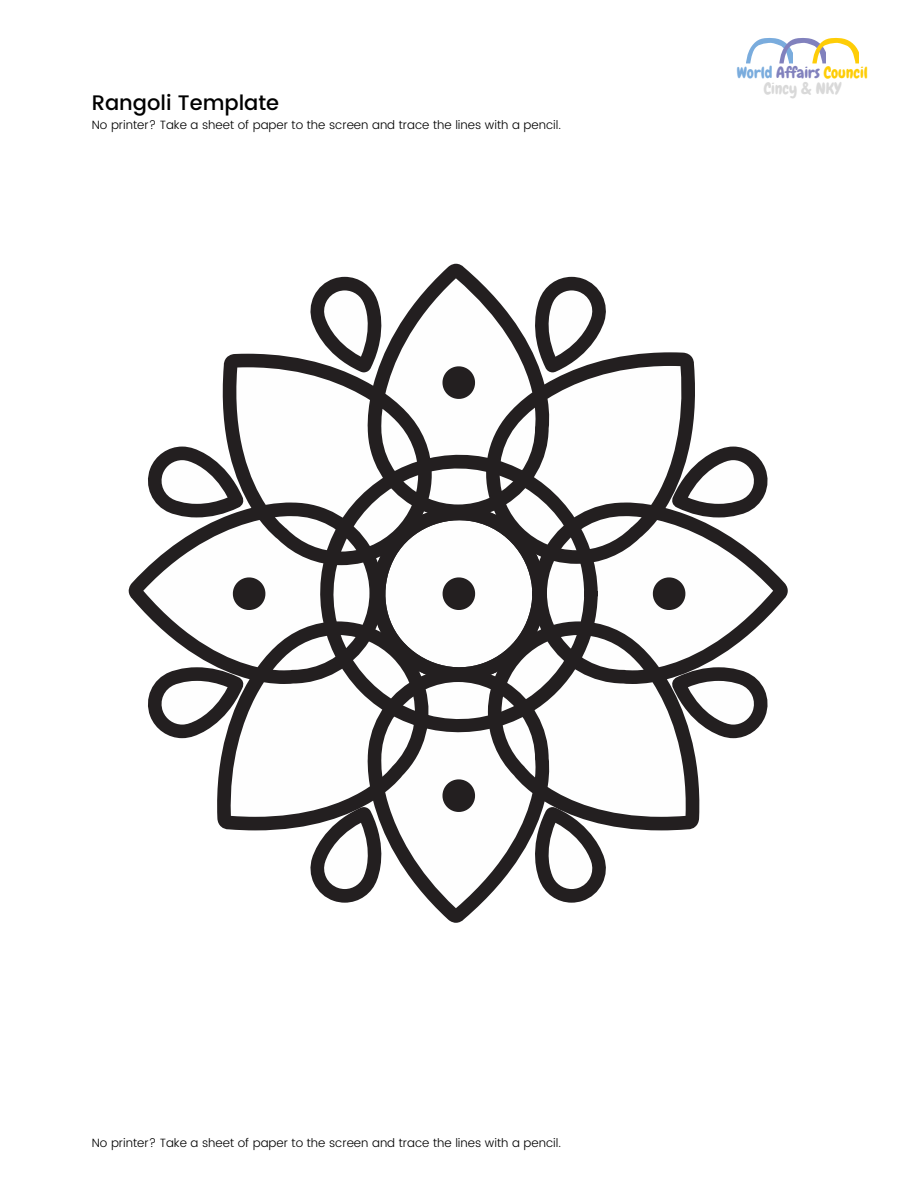
<style>
.page{position:relative;width:918px;height:1188px;background:#fff}
.page>*{position:absolute;margin:0;border:0;box-sizing:border-box;transform-origin:0 0}
.t1{font:500 21px "Poppins";color:#000}
.t2{font:15.9px/15.6px "Chewy";color:#d9d9d9;text-align:center}
.t3{font:300 12px "Poppins";color:#000}
.s1{color:#7aacdd}
.s2{color:#8181bd}
.s3{color:#fecd07}
</style>
<div class="page">
<svg style="left:129px;top:264px;width:659px;height:659px"></svg>
<svg style="left:309px;top:277px;width:80px;height:95px"></svg>
<svg style="left:528px;top:277px;width:82px;height:95px"></svg>
<svg style="left:309px;top:807px;width:80px;height:96px"></svg>
<svg style="left:143px;top:666px;width:101px;height:72px"></svg>
<svg style="left:143px;top:447px;width:101px;height:75px"></svg>
<svg style="left:672px;top:666px;width:97px;height:72px"></svg>
<svg style="left:672px;top:447px;width:97px;height:75px"></svg>
<svg style="left:528px;top:807px;width:79px;height:96px"></svg>
<svg style="left:746px;top:37px;width:112px;height:26px"></svg>
<h1 class="t1" style="left:92px;top:90px;width:189px">Rangoli Template</h1>
<p class="t3" style="left:92px;top:118px;width:471px">No printer? Take a sheet of paper to the screen and trace the lines with a pencil.</p>
<h2 class="t2" style="left:737px;top:65px;width:133px"><span class="s1">World</span> <span class="s2">Affairs</span> <span class="s3">Council<br></span>Cincy &amp; NKY</h2>
<p class="t3" style="left:92px;top:1136px;width:471px">No printer? Take a sheet of paper to the screen and trace the lines with a pencil.</p>
</div>
